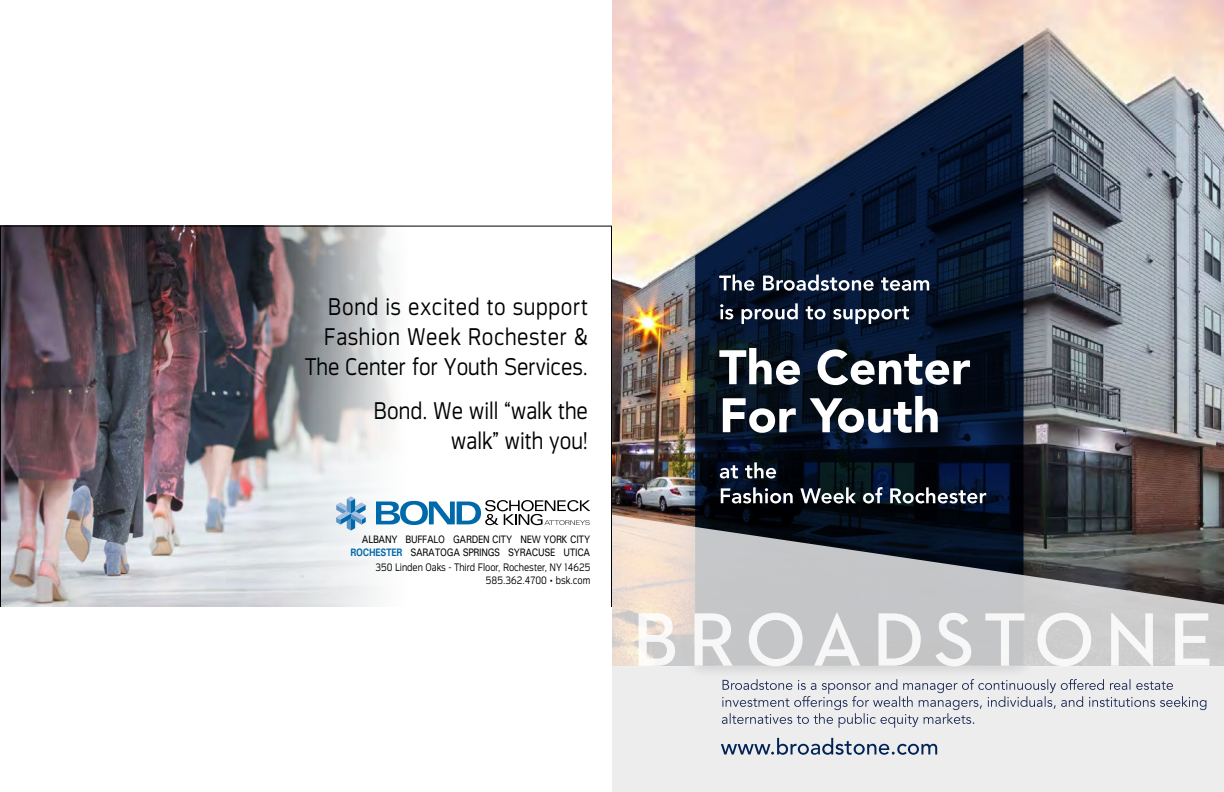
<style>
.page{position:relative;width:1224px;height:792px;background:#fff}
.page>*{position:absolute;margin:0;border:0;box-sizing:border-box;transform-origin:0 0}
.t1{font:300 24px/30px "Endzone Sans";letter-spacing:.03em;color:#000;text-align:right;scale:.85 1}
.t2{font:300 24px/30px "Endzone Sans";color:#000;text-align:right;scale:.85 1}
.t3{font:500 10.8px/13px "Univers";letter-spacing:-.03em;color:#000;text-align:right;scale:.85 1}
.t4{font:300 10.8px/13px "Endzone Sans";color:#000;text-align:right;scale:.85 1}
.s1{font-weight:700;color:#0069aa}
</style>
<div class="page">
<img style="left:0;top:226px;width:612px;height:381px">
<div style="left:612px;top:660px;width:612px;height:132px;background:#ededee"></div>
<img style="left:612px;top:0;width:612px;height:512px">
<div style="left:680px;top:32px;width:359px;height:648px;background:#000;opacity:.25"></div>
<svg style="left:695px;top:45px;width:328px;height:467px;background:#494c57"></svg>
<svg style="left:612px;top:512px;width:612px;height:154px;background:#8f8e8e"></svg>
<svg style="left:639px;top:613px;width:36px;height:53px"></svg>
<svg style="left:695px;top:613px;width:38px;height:53px"></svg>
<svg style="left:749px;top:613px;width:54px;height:53px"></svg>
<svg style="left:814px;top:613px;width:46px;height:53px"></svg>
<svg style="left:879px;top:613px;width:42px;height:53px"></svg>
<svg style="left:935px;top:613px;width:36px;height:53px"></svg>
<svg style="left:985px;top:613px;width:40px;height:53px"></svg>
<svg style="left:1037px;top:613px;width:54px;height:53px"></svg>
<svg style="left:1111px;top:613px;width:42px;height:53px"></svg>
<svg style="left:1175px;top:613px;width:34px;height:53px"></svg>
<svg style="left:721px;top:738px;width:216px;height:17px"></svg>
<svg style="left:721px;top:487px;width:265px;height:16px"></svg>
<svg style="left:720px;top:462px;width:56px;height:16px"></svg>
<svg style="left:723px;top:396px;width:215px;height:37px"></svg>
<svg style="left:719px;top:348px;width:251px;height:37px"></svg>
<svg style="left:720px;top:303px;width:189px;height:21px"></svg>
<svg style="left:719px;top:275px;width:210px;height:16px"></svg>
<svg style="left:722px;top:679px;width:484px;height:49px"></svg>
<h1 class="t1" style="left:305px;top:291px;width:335px">Bond is excited to support<br>Fashion Week Rochester &amp;<br>The Center for Youth Services.</h1>
<h1 class="t2" style="left:374px;top:395px;width:254px">Bond. We will “walk the walk” with you!</h1>
<p class="t3" style="left:351px;top:533px;width:284px">ALBANY BUFFALO GARDEN CITY NEW YORK CITY<br><span class="s1">ROCHESTER</span> SARATOGA SPRINGS SYRACUSE UTICA</p>
<p class="t4" style="left:376px;top:561px;width:254px">350 Linden Oaks - Third Floor, Rochester, NY 14625<br>585.362.4700 • bsk.com</p>
</div>
